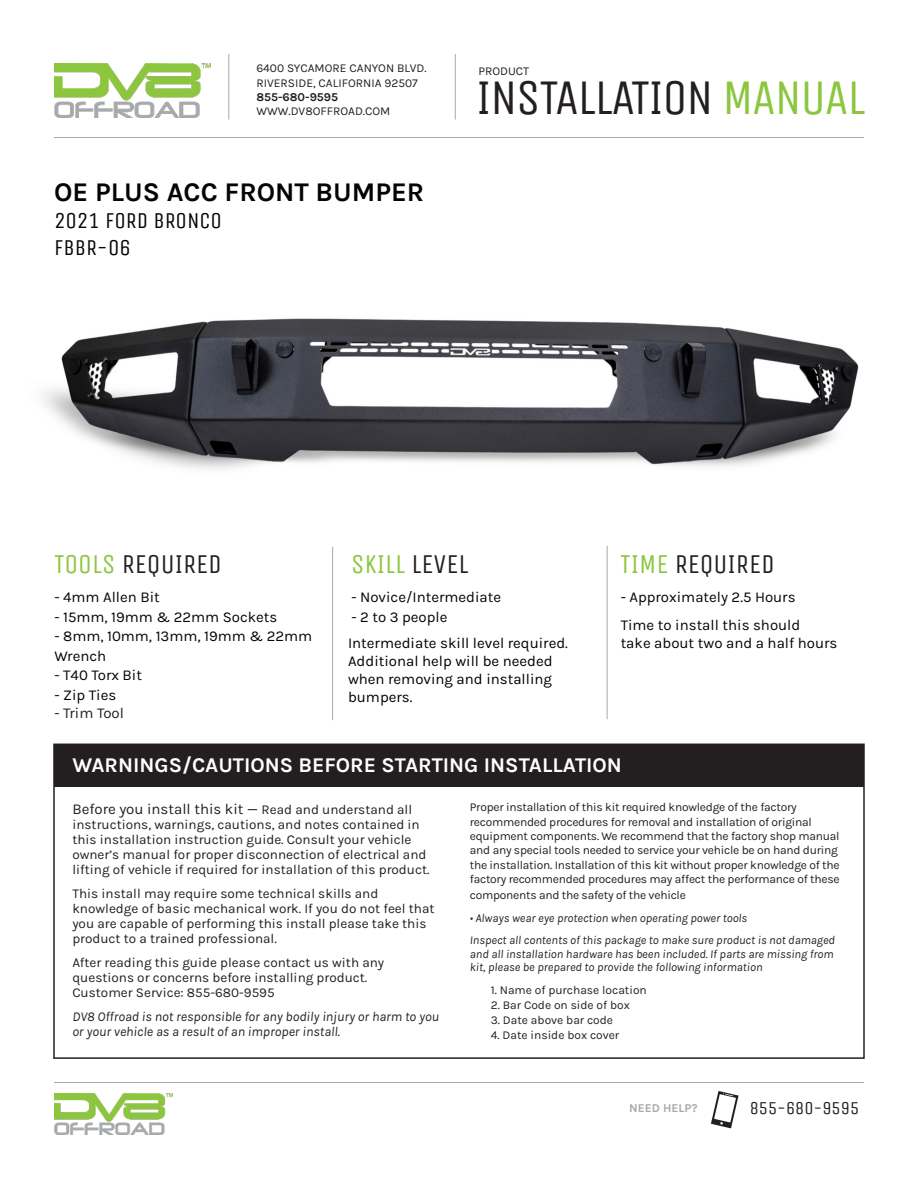
<style>
.page{position:relative;width:918px;height:1188px;background:#fff}
.page>*{position:absolute;margin:0;border:0;box-sizing:border-box;transform-origin:0 0}
.t1{font:49.5px "Unica One";letter-spacing:-.03em;color:#231f20}
.t2{font:27px "Unica One";color:#231f20}
.t3{font:700 27px "Karla";color:#040503}
.t4{font:27px "Unica One";color:#8bc63e}
.t5{font:22.5px/27px "Unica One";color:#040503}
.t6{font:700 21px "Karla";color:#fff}
.t7{font:18px "Unica One";color:#231f20}
.t8{font:15px/19.5px "Karla";color:#040503}
.t9{font:15px/18px "Karla";color:#010101}
.t10{font:15px "Karla";color:#231f20}
.t11{font:13.5px/15px "Karla";color:#231f20}
.t12{font:italic 13.5px/15px "Karla";color:#231f20}
.t13{font:12px/14.4px "Karla";letter-spacing:-.02em;color:#231f20}
.t14{font:italic 12px/13.5px "Karla";color:#231f20;text-align:justify}
.t15{font:12px "Karla";color:#231f20}
.t16{font:700 12px "Karla";color:#231f20}
.t17{font:700 12px "Karla";color:#a8a9ad}
.s1{color:#8bc63e}
.s2{color:#231f20}
.s3{font-size:13.5px}
</style>
<div class="page">
<img style="left:43px;top:76px;width:816px;height:599px">
<hr style="left:54px;top:137px;width:810px;height:1px;background:#a8a9ad">
<hr style="left:228px;top:54px;width:1px;height:66px;background:#a8a9ad">
<hr style="left:455px;top:54px;width:1px;height:66px;background:#a8a9ad">
<img style="left:54px;top:64px;width:156px;height:54px">
<img style="left:54px;top:1093px;width:119px;height:41px">
<hr style="left:54px;top:1082px;width:810px;height:1px;background:#a8a9ad">
<hr style="left:332px;top:547px;width:1px;height:173px;background:#a8a9ad">
<hr style="left:607px;top:546px;width:1px;height:173px;background:#a8a9ad">
<div style="left:54px;top:744px;width:810px;height:43px;background:#231f20"></div>
<svg style="left:711px;top:1091px;width:28px;height:37px"></svg>
<p class="t15" style="left:256px;top:61px;width:172px">6400 SYCAMORE CANYON BLVD.</p>
<p class="t15" style="left:256px;top:75px;width:163px">RIVERSIDE, CALIFORNIA 92507</p>
<p class="t16" style="left:256px;top:89px;width:83px">855-680-9595</p>
<p class="t15" style="left:256px;top:104px;width:135px">WWW.DV8OFFROAD.COM</p>
<p class="t3" style="left:54px;top:174px;width:372px">OE PLUS ACC FRONT BUMPER</p>
<p class="t5" style="left:54px;top:206px;width:170px">2021 FORD BRONCO<br>FBBR-06</p>
<p class="t15" style="left:478px;top:63px;width:52px">PRODUCT</p>
<p class="t1" style="left:476px;top:62px;width:391px">INSTALLATION <span class="s1">MANUAL</span></p>
<p class="t2" style="left:54px;top:545px;width:169px"><span class="s1">TOOLS</span> REQUIRED</p>
<p class="t4" style="left:351px;top:545px;width:119px">SKILL <span class="s2">LEVEL</span></p>
<p class="t2" style="left:620px;top:545px;width:156px"><span class="s1">TIME</span> REQUIRED</p>
<p class="t8" style="left:54px;top:587px;width:107px">- 4mm Allen Bit</p>
<p class="t8" style="left:54px;top:607px;width:225px">- 15mm, 19mm &amp; 22mm Sockets</p>
<p class="t8" style="left:54px;top:626px;width:259px">- 8mm, 10mm, 13mm, 19mm &amp; 22mm<br>Wrench</p>
<p class="t8" style="left:54px;top:665px;width:89px">- T40 Torx Bit</p>
<p class="t8" style="left:54px;top:685px;width:63px">- Zip Ties</p>
<p class="t10" style="left:54px;top:703px;width:71px">- Trim Tool</p>
<p class="t8" style="left:351px;top:587px;width:151px">- Novice/Intermediate</p>
<p class="t8" style="left:351px;top:607px;width:98px">- 2 to 3 people</p>
<p class="t9" style="left:348px;top:633px;width:221px">Intermediate skill level required.<br>Additional help will be needed when removing and installing bumpers.</p>
<p class="t8" style="left:621px;top:587px;width:176px">- Approximately 2.5 Hours</p>
<p class="t8" style="left:621px;top:615px;width:218px;line-height:18px">Time to install this should<br>take about two and a half hours</p>
<p class="t6" style="left:72px;top:751px;width:551px">WARNINGS/CAUTIONS BEFORE STARTING INSTALLATION</p>
<p class="t10" style="left:72px;top:799px;width:341px">Before you install this kit — <span class="s3">Read and understand all</span></p>
<p class="t11" style="left:72px;top:817px;width:359px">instructions, warnings, cautions, and notes contained in this installation instruction guide. Consult your vehicle owner’s manual for proper disconnection of electrical and lifting of vehicle if required for installation of this product.</p>
<p class="t11" style="left:72px;top:886px;width:364px">This install may require some technical skills and knowledge of basic mechanical work. If you do not feel that you are capable of performing this install please take this product to a trained professional.</p>
<p class="t11" style="left:72px;top:955px;width:313px">After reading this guide please contact us with any questions or concerns before installing product.<br>Customer Service: 855-680-9595</p>
<p class="t12" style="left:72px;top:1009px;width:368px">DV8 Offroad is not responsible for any bodily injury or harm to you or your vehicle as a result of an improper install.</p>
<p class="t13" style="left:470px;top:800px;width:371px">Proper installation of this kit required knowledge of the factory recommended procedures for removal and installation of original equipment components. We recommend that the factory shop manual and any special tools needed to service your vehicle be on hand during the installation. Installation of this kit without proper knowledge of the factory recommended procedures may affect the performance of these</p>
<p class="t13" style="left:470px;top:888px;width:218px">components and the safety of the vehicle</p>
<p class="t14" style="left:470px;top:911px;width:279px">• Always wear eye protection when operating power tools</p>
<p class="t14" style="left:470px;top:933px;width:367px">Inspect all contents of this package to make sure product is not damaged and all installation hardware has been included. If parts are missing from kit, please be prepared to provide the following information</p>
<p class="t15" style="left:491px;top:982px;width:157px">1. Name of purchase location</p>
<p class="t15" style="left:491px;top:997px;width:141px">2. Bar Code on side of box</p>
<p class="t15" style="left:491px;top:1012px;width:124px">3. Date above bar code</p>
<p class="t15" style="left:491px;top:1027px;width:130px">4. Date inside box cover</p>
<p class="t17" style="left:629px;top:1100px;width:70px">NEED HELP?</p>
<p class="t7" style="left:750px;top:1095px;width:111px">855-680-9595</p>
</div>
